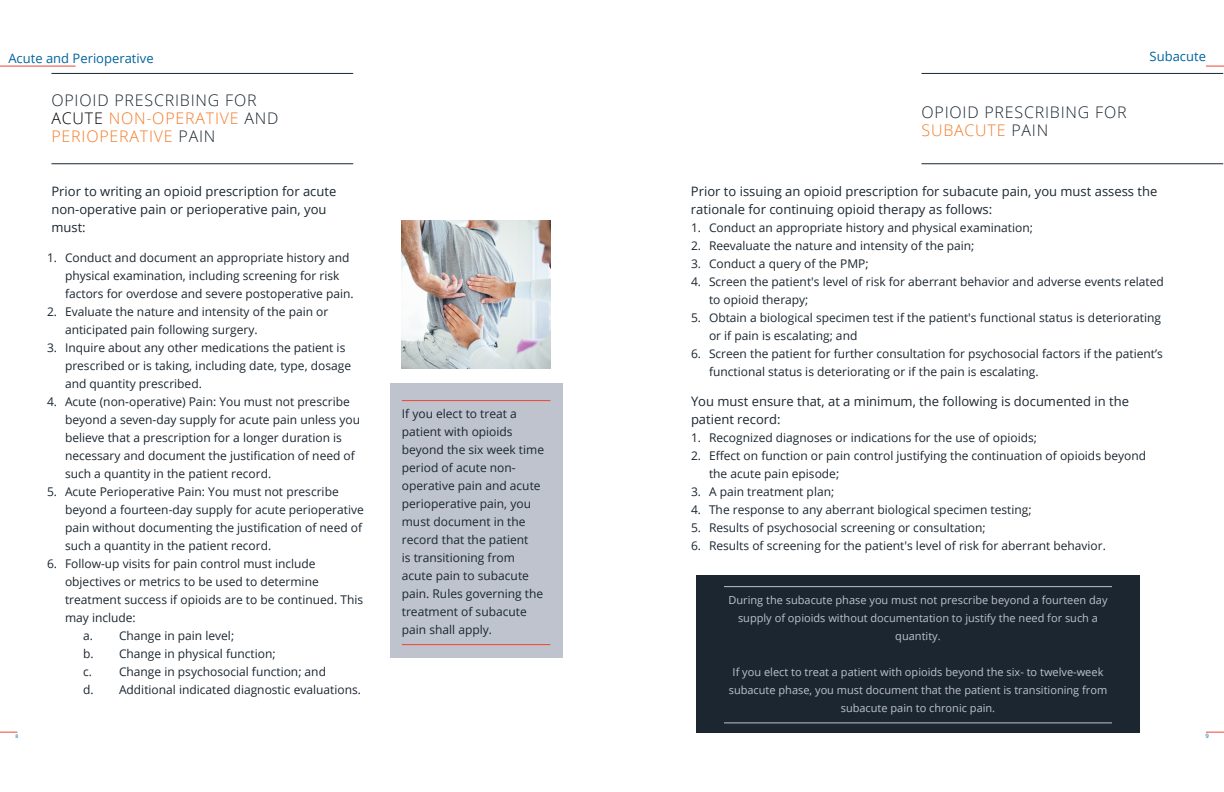
<style>
.page{position:relative;width:1224px;height:792px;background:#fff}
.page>*{position:absolute;margin:0;border:0;box-sizing:border-box;transform-origin:0 0}
.t1{font:300 16px/18px "Open Sans";letter-spacing:.05em;color:#1b2630}
.t2{font:13px/18px "Open Sans";color:#1b2630}
.t3{font:13px "Open Sans";color:#00649d}
.t4{font:12px/18px "Open Sans";color:#1b2630}
.t5{font:11px/18px "Open Sans";color:#bec3ce;text-align:center}
.t6{font:6px "Open Sans";color:#00649d}
.t7{font:5px "Open Sans";color:#00649d}
.s1{color:#000}
.s2{color:#f47b29}
</style>
<div class="page">
<img style="left:402px;top:220px;width:148px;height:149px">
<svg style="left:0;top:732px;width:18px;height:1px"></svg>
<svg style="left:1206px;top:66px;width:18px;height:1px"></svg>
<svg style="left:1206px;top:732px;width:18px;height:1px"></svg>
<hr style="left:0;top:66px;width:76px;height:1px;background:#ef4434">
<div style="left:696px;top:575px;width:444px;height:158px;background:#1b2630"></div>
<div style="left:390px;top:384px;width:172px;height:274px;background:#bec3ce"></div>
<hr style="left:402px;top:400px;width:148px;height:1px;background:#ef4434">
<hr style="left:402px;top:644px;width:148px;height:1px;background:#ef4434">
<hr style="left:51px;top:73px;width:302px;height:1px;background:#1b2630">
<hr style="left:51px;top:164px;width:302px;height:1px;background:#1b2630">
<hr style="left:922px;top:73px;width:301px;height:1px;background:#1b2630">
<hr style="left:922px;top:164px;width:301px;height:1px;background:#1b2630">
<hr style="left:724px;top:723px;width:388px;height:1px;background:#bec3ce">
<hr style="left:724px;top:586px;width:388px;height:1px;background:#bec3ce">
<p class="t3" style="left:8px;top:49px;width:147px">Acute and Perioperative</p>
<h1 class="t1" style="left:51px;top:91px;width:229px">OPIOID PRESCRIBING FOR<br><span class="s1">ACUTE</span> <span class="s2">NON-OPERATIVE</span> AND<br><span class="s2">PERIOPERATIVE</span> PAIN</h1>
<p class="t2" style="left:51px;top:182px;width:286px">Prior to writing an opioid prescription for acute non-operative pain or perioperative pain, you must:</p>
<p class="t4" style="left:65px;top:248px;width:290px;text-indent:-18px">1. Conduct and document an appropriate history and physical examination, including screening for risk factors for overdose and severe postoperative pain.</p>
<p class="t4" style="left:65px;top:302px;width:265px;text-indent:-18px">2. Evaluate the nature and intensity of the pain or anticipated pain following surgery.</p>
<p class="t4" style="left:65px;top:338px;width:288px;text-indent:-18px">3. Inquire about any other medications the patient is prescribed or is taking, including date, type, dosage and quantity prescribed.</p>
<p class="t4" style="left:65px;top:392px;width:297px;text-indent:-18px">4. Acute (non-operative) Pain: You must not prescribe beyond a seven-day supply for acute pain unless you believe that a prescription for a longer duration is necessary and document the justification of need of such a quantity in the patient record.</p>
<p class="t4" style="left:65px;top:482px;width:300px;text-indent:-18px">5. Acute Perioperative Pain: You must not prescribe beyond a fourteen-day supply for acute perioperative pain without documenting the justification of need of such a quantity in the patient record.</p>
<p class="t4" style="left:47px;top:554px;width:270px">6. Follow-up visits for pain control must include</p>
<p class="t4" style="left:65px;top:572px;width:255px">objectives or metrics to be used to determine</p>
<p class="t4" style="left:65px;top:590px;width:300px">treatment success if opioids are to be continued. This</p>
<p class="t4" style="left:65px;top:608px;width:72px">may include:</p>
<p class="t4" style="left:83px;top:626px;width:153px">a. Change in pain level;</p>
<p class="t4" style="left:83px;top:644px;width:194px">b. Change in physical function;</p>
<p class="t4" style="left:83px;top:662px;width:245px">c. Change in psychosocial function; and</p>
<p class="t4" style="left:83px;top:680px;width:280px">d. Additional indicated diagnostic evaluations.</p>
<p class="t4" style="left:402px;top:404px;width:144px">If you elect to treat a patient with opioids beyond the six week time period of acute non&shy;operative pain and acute perioperative pain, you must document in the record that the patient<br>is transitioning from acute pain to subacute pain. Rules governing the treatment of subacute pain shall apply.</p>
<h1 class="t1" style="left:922px;top:103px;width:207px">OPIOID PRESCRIBING FOR<br><span class="s2">SUBACUTE</span> PAIN</h1>
<p class="t3" style="left:1150px;top:47px;width:58px">Subacute</p>
<p class="t2" style="left:691px;top:182px;width:468px">Prior to issuing an opioid prescription for subacute pain, you must assess the rationale for continuing opioid therapy as follows:</p>
<p class="t4" style="left:691px;top:218px;width:343px">1. Conduct an appropriate history and physical examination;</p>
<p class="t4" style="left:691px;top:236px;width:285px">2. Reevaluate the nature and intensity of the pain;</p>
<p class="t4" style="left:691px;top:254px;width:179px">3. Conduct a query of the PMP;</p>
<p class="t4" style="left:709px;top:272px;width:456px;text-indent:-18px">4. Screen the patient's level of risk for aberrant behavior and adverse events related to opioid therapy;</p>
<p class="t4" style="left:709px;top:308px;width:454px;text-indent:-18px">5. Obtain a biological specimen test if the patient's functional status is deteriorating or if pain is escalating; and</p>
<p class="t4" style="left:709px;top:344px;width:455px;text-indent:-18px">6. Screen the patient for further consultation for psychosocial factors if the patient’s functional status is deteriorating or if the pain is escalating.</p>
<p class="t2" style="left:691px;top:392px;width:440px">You must ensure that, at a minimum, the following is documented in the patient record:</p>
<p class="t4" style="left:691px;top:428px;width:348px">1. Recognized diagnoses or indications for the use of opioids;</p>
<p class="t4" style="left:709px;top:446px;width:439px;text-indent:-18px">2. Effect on function or pain control justifying the continuation of opioids beyond the acute pain episode;</p>
<p class="t4" style="left:691px;top:482px;width:145px">3. A pain treatment plan;</p>
<p class="t4" style="left:691px;top:500px;width:342px">4. The response to any aberrant biological specimen testing;</p>
<p class="t4" style="left:691px;top:518px;width:296px">5. Results of psychosocial screening or consultation;</p>
<p class="t4" style="left:691px;top:536px;width:416px">6. Results of screening for the patient's level of risk for aberrant behavior.</p>
<p class="t5" style="left:728px;top:591px;width:381px">During the subacute phase you must not prescribe beyond a fourteen day supply of opioids without documentation to justify the need for such a quantity.</p>
<p class="t5" style="left:729px;top:663px;width:380px">If you elect to treat a patient with opioids beyond the six- to twelve-week subacute phase, you must document that the patient is transitioning from subacute pain to chronic pain.</p>
<p class="t7" style="left:16px;top:733px;width:4px">8</p>
<p class="t6" style="left:1206px;top:732px;width:5px">9</p>
</div>
